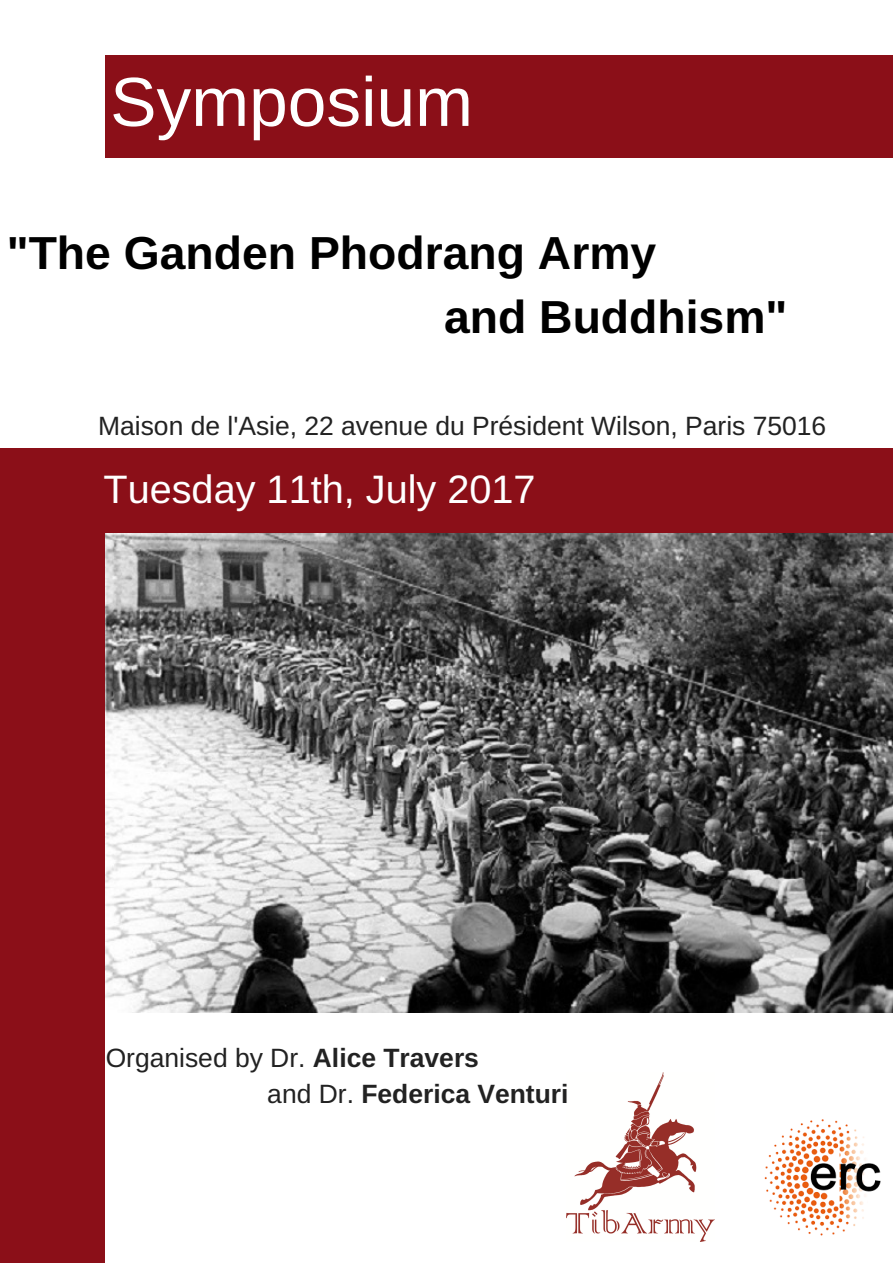
<style>
.page{position:relative;width:893px;height:1263px;background:#fff}
.page>*{position:absolute;margin:0;border:0;box-sizing:border-box;transform-origin:0 0}
.t1{font:69.45px "Arimo";color:#fff}
.t2{font:700 46.35px/64.1px "Arimo";color:#000}
.t3{font:39.6px "Arimo";color:#fff}
.t4{font:26.4px "Arimo";color:#222}
.t5{font:700 26.4px/36px "Arimo";color:#222}
.s1{font-weight:400}
</style>
<div class="page">
<img style="left:106px;top:533px;width:786px;height:480px">
<img style="left:567px;top:1072px;width:147px;height:169px">
<div style="left:0;top:448px;width:105px;height:814px;background:#8b0f18"></div>
<div style="left:547px;top:448px;width:345px;height:33px;background:#8b0f18"></div>
<div style="left:98px;top:506px;width:388px;height:27px;background:#8b0f18"></div>
<div style="left:486px;top:481px;width:406px;height:52px;background:#8b0f18"></div>
<div style="left:79px;top:448px;width:468px;height:58px;background:#8b0f18"></div>
<div style="left:106px;top:55px;width:786px;height:102px;background:#8b0f18"></div>
<img style="left:764px;top:1119px;width:117px;height:117px">
<h1 class="t1" style="left:110px;top:63px;width:364px">Symposium</h1>
<h2 class="t2" style="left:444px;top:221px;width:345px;text-indent:-437px">"The Ganden Phodrang Army<br>and Buddhism"</h2>
<p class="t4" style="left:98px;top:411px;width:729px">Maison de l'Asie, 22 avenue du Président Wilson, Paris 75016</p>
<h3 class="t3" style="left:103px;top:467px;width:433px">Tuesday 11th, July 2017</h3>
<p class="t5" style="left:267px;top:1040px;width:303px;text-indent:-162px"><span class="s1">Organised by Dr.</span> Alice Travers<br><span class="s1">and Dr.</span> Federica Venturi</p>
</div>
